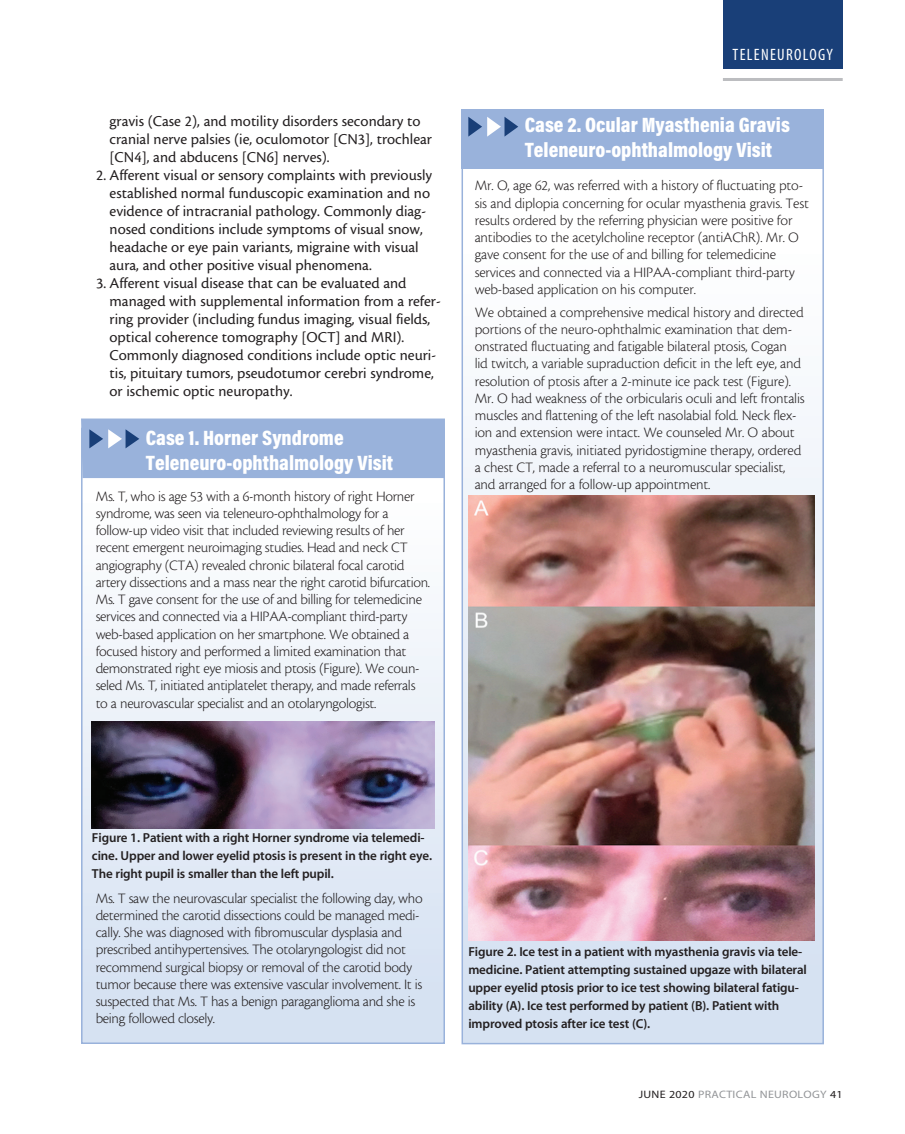
<style>
.page{position:relative;width:905px;height:1134px;background:#fff}
.page>*{position:absolute;margin:0;border:0;box-sizing:border-box;transform-origin:0 0}
.headline{font:900 21px/25.5px "Acumin Pro Cond";color:#fff}
.t1{font:16.5px "Myriad MM 400 300";letter-spacing:.08em;color:#fff}
.t2{font:15.75px/18px "Cronos MM 408 10";color:#231f20}
.sidebar_body{font:15px/17.2px "Cronos MM 250 10";letter-spacing:-.02em;color:#231f20}
.t3{font:13.05px/18px "Myriad MM 565 600";letter-spacing:-.01em;color:#231f20}
.t4{font:10.8px "Myriad MM 400 600";letter-spacing:.025em;color:#939598;scale:1.11 1}
.s1{color:#231f20}
</style>
<div class="page">
<div style="left:723px;top:0;width:119px;height:69px;background:#193f78"></div>
<hr style="left:723px;top:78px;width:119px;height:3px;background:#bcbdc0">
<div style="left:82px;top:428px;width:362px;height:615px;background:linear-gradient(to bottom,#fff,#d1ddf0)"></div>
<svg style="left:464px;top:416px;width:357px;height:625px"></svg>
<div style="left:81px;top:419px;width:364px;height:59px;background:#99b2db"></div>
<div style="left:461px;top:110px;width:363px;height:59px;background:#99b2db"></div>
<img style="left:92px;top:722px;width:342px;height:106px">
<img style="left:468px;top:496px;width:346px;height:444px">
<p class="t2" style="left:110px;top:112px;width:324px">gravis (Case 2), and motility disorders secondary to cranial nerve palsies (ie, oculomotor [CN3], trochlear [CN4], and abducens [CN6] nerves).</p>
<p class="t2" style="left:110px;top:166px;width:324px;text-indent:-14px">2. Afferent visual or sensory complaints with previously established normal funduscopic examination and no evidence of intracranial pathology. Commonly diag‑ nosed conditions include symptoms of visual snow, headache or eye pain variants, migraine with visual aura, and other positive visual phenomena.</p>
<p class="t2" style="left:110px;top:274px;width:333px;text-indent:-14px">3. Afferent visual disease that can be evaluated and managed with supplemental information from a refer‑ ring provider (including fundus imaging, visual fields, optical coherence tomography [OCT] and MRI).<br>Commonly diagnosed conditions include optic neuri‑ tis, pituitary tumors, pseudotumor cerebri syndrome, or ischemic optic neuropathy.</p>
<p class="headline" style="left:146px;top:424px;width:249px">Case 1. Horner Syndrome<br>Teleneuro‑ophthalmology Visit</p>
<p class="sidebar_body" style="left:96px;top:488px;width:336px">Ms. T, who is age 53 with a 6‑month history of right Horner syndrome, was seen via teleneuro‑ophthalmology for a follow‑up video visit that included reviewing results of her recent emergent neuroimaging studies. Head and neck CT angiography (CTA) revealed chronic bilateral focal carotid artery dissections and a mass near the right carotid bifurcation.<br>Ms. T gave consent for the use of and billing for telemedicine services and connected via a HIPAA‑compliant third‑party web‑based application on her smartphone. We obtained a focused history and performed a limited examination that demonstrated right eye miosis and ptosis (Figure). We coun‑ seled Ms. T, initiated antiplatelet therapy, and made referrals to a neurovascular specialist and an otolaryngologist.</p>
<p class="t1" style="left:732px;top:47px;width:102px">TELENEUROLOGY</p>
<p class="headline" style="left:525px;top:111px;width:267px">Case 2. Ocular Myasthenia Gravis<br>Teleneuro‑ophthalmology Visit</p>
<p class="sidebar_body" style="left:474px;top:177px;width:336px">Mr. O, age 62, was referred with a history of fluctuating pto‑ sis and diplopia concerning for ocular myasthenia gravis. Test results ordered by the referring physician were positive for antibodies to the acetylcholine receptor (antiAChR). Mr. O gave consent for the use of and billing for telemedicine services and connected via a HIPAA‑compliant third‑party web‑based application on his computer.</p>
<p class="sidebar_body" style="left:474px;top:304px;width:331px">We obtained a comprehensive medical history and directed portions of the neuro‑ophthalmic examination that dem‑ onstrated fluctuating and fatigable bilateral ptosis, Cogan<br>lid twitch, a variable supraduction deficit in the left eye, and resolution of ptosis after a 2‑minute ice pack test (Figure).<br>Mr. O had weakness of the orbicularis oculi and left frontalis muscles and flattening of the left nasolabial fold. Neck flex‑ ion and extension were intact. We counseled Mr. O about myasthenia gravis, initiated pyridostigmine therapy, ordered a chest CT, made a referral to a neuromuscular specialist, and arranged for a follow‑up appointment.</p>
<p class="t3" style="left:92px;top:829px;width:341px">Figure 1. Patient with a right Horner syndrome via telemedi‑ cine. Upper and lower eyelid ptosis is present in the right eye.<br>The right pupil is smaller than the left pupil.</p>
<p class="sidebar_body" style="left:96px;top:890px;width:328px">Ms. T saw the neurovascular specialist the following day, who determined the carotid dissections could be managed medi‑ cally. She was diagnosed with fibromuscular dysplasia and prescribed antihypertensives. The otolaryngologist did not recommend surgical biopsy or removal of the carotid body tumor because there was extensive vascular involvement. It is suspected that Ms. T has a benign paraganglioma and she is being followed closely.</p>
<p class="t3" style="left:468px;top:943px;width:340px">Figure 2. Ice test in a patient with myasthenia gravis via tele‑ medicine. Patient attempting sustained upgaze with bilateral upper eyelid ptosis prior to ice test showing bilateral fatigu‑ ability (A). Ice test performed by patient (B). Patient with improved ptosis after ice test (C).</p>
<p class="t4" style="left:638px;top:1089px;width:185px"><span class="s1">JUNE 2020</span> PRACTICAL NEUROLOGY <span class="s1">41</span></p>
</div>
